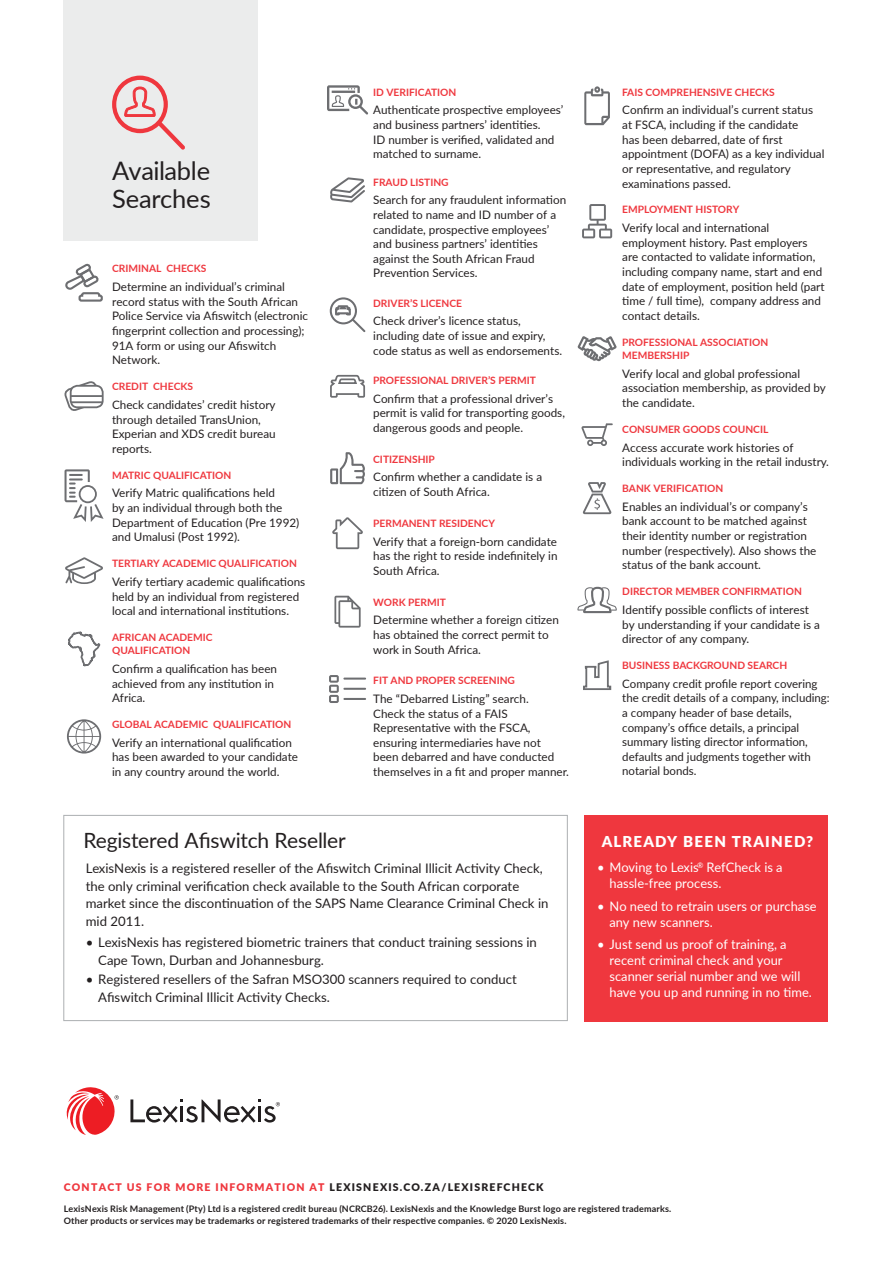
<style>
.page{position:relative;width:893px;height:1263px;background:#fff}
.page>*{position:absolute;margin:0;border:0;box-sizing:border-box;transform-origin:0 0}
.t1{font:25.5px/28.5px "Lato";letter-spacing:-.015em;color:#231f20}
.t2{font:21px "Lato";letter-spacing:-.01em;color:#231f20}
.t3{font:900 15px "Lato";letter-spacing:.08em;color:#fff}
.t4{font:13.2px/17.5px "Lato";color:#231f20}
.t5{font:13.2px/16px "Lato";color:#fff}
.t6{font:11.7px/14.5px "Lato";color:#231f20}
.t7{font:900 10.5px "Lato";letter-spacing:.12em;color:#231f20}
.t8{font:700 10.2px/13.2px "Lato";color:#ef373e}
.t9{font:700 9px/12px "Lato";letter-spacing:.015em;color:#231f20}
.s1{color:#ef373e}
</style>
<div class="page">
<div style="left:63px;top:0;width:195px;height:240px;background:#ebecec"></div>
<div style="left:63px;top:815px;width:505px;height:206px;border:1px solid #b1b4b6"></div>
<div style="left:584px;top:815px;width:244px;height:206px;background:#ef373e"></div>
<svg style="left:64px;top:381px;width:39px;height:30px"></svg>
<div style="left:70px;top:385px;width:34px;height:23px;border:2px solid #6d6e71;border-radius:7px"></div>
<svg style="left:65px;top:263px;width:38px;height:39px"></svg>
<svg style="left:65px;top:557px;width:38px;height:27px"></svg>
<svg style="left:65px;top:469px;width:39px;height:53px"></svg>
<svg style="left:68px;top:631px;width:33px;height:36px"></svg>
<svg style="left:583px;top:482px;width:28px;height:32px"></svg>
<svg style="left:583px;top:660px;width:29px;height:30px"></svg>
<svg style="left:582px;top:204px;width:30px;height:34px"></svg>
<svg style="left:577px;top:336px;width:40px;height:25px"></svg>
<svg style="left:581px;top:423px;width:32px;height:23px"></svg>
<svg style="left:67px;top:719px;width:34px;height:34px"></svg>
<svg style="left:584px;top:86px;width:26px;height:39px"></svg>
<svg style="left:577px;top:587px;width:40px;height:26px"></svg>
<svg style="left:330px;top:297px;width:35px;height:35px"></svg>
<svg style="left:327px;top:85px;width:41px;height:30px"></svg>
<svg style="left:330px;top:374px;width:35px;height:24px"></svg>
<svg style="left:330px;top:177px;width:35px;height:25px"></svg>
<svg style="left:330px;top:452px;width:35px;height:32px"></svg>
<svg style="left:332px;top:517px;width:31px;height:32px"></svg>
<svg style="left:329px;top:675px;width:37px;height:28px"></svg>
<svg style="left:334px;top:596px;width:27px;height:32px"></svg>
<svg style="left:112px;top:76px;width:73px;height:74px"></svg>
<svg style="left:130px;top:1099px;width:150px;height:24px"></svg>
<svg style="left:66px;top:1087px;width:53px;height:48px"></svg>
<h1 class="t1" style="left:112px;top:155px;width:100px">Available<br>Searches</h1>
<p class="t8" style="left:112px;top:262px;width:96px">CRIMINAL CHECKS</p>
<p class="t6" style="left:112px;top:279px;width:197px">Determine an individual’s criminal record status with the South African Police Service via Afiswitch (electronic fingerprint collection and processing); 91A form or using our Afiswitch Network.</p>
<p class="t8" style="left:112px;top:379px;width:83px">CREDIT CHECKS</p>
<p class="t6" style="left:112px;top:397px;width:165px">Check candidates’ credit history through detailed TransUnion,<br>Experian and XDS credit bureau reports.</p>
<p class="t8" style="left:112px;top:468px;width:121px">MATRIC QUALIFICATION</p>
<p class="t6" style="left:112px;top:485px;width:189px">Verify Matric qualifications held<br>by an individual through both the<br>Department of Education (Pre 1992) and Umalusi (Post 1992).</p>
<p class="t8" style="left:112px;top:556px;width:186px">TERTIARY ACADEMIC QUALIFICATION</p>
<p class="t6" style="left:112px;top:574px;width:195px">Verify tertiary academic qualifications held by an individual from registered local and international institutions.</p>
<p class="t8" style="left:112px;top:630px;width:102px">AFRICAN ACADEMIC<br>QUALIFICATION</p>
<p class="t6" style="left:112px;top:661px;width:166px">Confirm a qualification has been achieved from any institution in<br>Africa.</p>
<p class="t8" style="left:112px;top:717px;width:181px">GLOBAL ACADEMIC QUALIFICATION</p>
<p class="t6" style="left:112px;top:735px;width:188px">Verify an international qualification has been awarded to your candidate in any country around the world.</p>
<p class="t8" style="left:373px;top:85px;width:85px">ID VERIFICATION</p>
<p class="t6" style="left:373px;top:102px;width:192px">Authenticate prospective employees’ and business partners’ identities.<br>ID number is verified, validated and matched to surname.</p>
<p class="t8" style="left:373px;top:175px;width:77px">FRAUD LISTING</p>
<p class="t6" style="left:373px;top:192px;width:195px">Search for any fraudulent information related to name and ID number of a candidate, prospective employees’ and business partners’ identities against the South African Fraud<br>Prevention Services.</p>
<p class="t8" style="left:373px;top:296px;width:90px">DRIVER’S LICENCE</p>
<p class="t6" style="left:373px;top:313px;width:190px">Check driver’s licence status, including date of issue and expiry, code status as well as endorsements.</p>
<p class="t8" style="left:373px;top:373px;width:164px">PROFESSIONAL DRIVER’S PERMIT</p>
<p class="t6" style="left:373px;top:391px;width:193px">Confirm that a professional driver’s permit is valid for transporting goods, dangerous goods and people.</p>
<p class="t8" style="left:373px;top:452px;width:63px">CITIZENSHIP</p>
<p class="t6" style="left:373px;top:469px;width:170px">Confirm whether a candidate is a citizen of South Africa.</p>
<p class="t8" style="left:373px;top:516px;width:123px">PERMANENT RESIDENCY</p>
<p class="t6" style="left:373px;top:533px;width:186px;text-align:justify">Verify that a foreign-born candidate has the right to reside indefinitely in South Africa.</p>
<p class="t8" style="left:373px;top:595px;width:74px">WORK PERMIT</p>
<p class="t6" style="left:373px;top:612px;width:187px">Determine whether a foreign citizen has obtained the correct permit to work in South Africa.</p>
<p class="t8" style="left:373px;top:673px;width:143px">FIT AND PROPER SCREENING</p>
<p class="t6" style="left:373px;top:691px;width:197px">The “Debarred Listing” search.<br>Check the status of a FAIS<br>Representative with the FSCA, ensuring intermediaries have not been debarred and have conducted themselves in a fit and proper manner.</p>
<h2 class="t2" style="left:83px;top:826px;width:264px">Registered Afiswitch Reseller</h2>
<p class="t4" style="left:86px;top:859px;width:464px">LexisNexis is a registered reseller of the Afiswitch Criminal Illicit Activity Check, the only criminal verification check available to the South African corporate market since the discontinuation of the SAPS Name Clearance Criminal Check in mid 2011.</p>
<p class="t4" style="left:98px;top:933px;width:440px;text-indent:-12px">• LexisNexis has registered biometric trainers that conduct training sessions in<br>Cape Town, Durban and Johannesburg.</p>
<p class="t4" style="left:98px;top:970px;width:420px;text-indent:-12px">• Registered resellers of the Safran MSO300 scanners required to conduct<br>Afiswitch Criminal Illicit Activity Checks.</p>
<p class="t8" style="left:622px;top:85px;width:154px">FAIS COMPREHENSIVE CHECKS</p>
<p class="t6" style="left:622px;top:102px;width:204px">Confirm an individual’s current status at FSCA, including if the candidate<br>has been debarred, date of first appointment (DOFA) as a key individual or representative, and regulatory examinations passed.</p>
<p class="t8" style="left:622px;top:203px;width:119px">EMPLOYMENT HISTORY</p>
<p class="t6" style="left:622px;top:220px;width:204px">Verify local and international employment history. Past employers are contacted to validate information, including company name, start and end date of employment, position held (part time / full time), company address and contact details.</p>
<p class="t8" style="left:622px;top:335px;width:147px">PROFESSIONAL ASSOCIATION<br>MEMBERSHIP</p>
<p class="t6" style="left:622px;top:366px;width:205px">Verify local and global professional association membership, as provided by the candidate.</p>
<p class="t8" style="left:622px;top:422px;width:148px">CONSUMER GOODS COUNCIL</p>
<p class="t6" style="left:622px;top:439px;width:208px">Access accurate work histories of individuals working in the retail industry.</p>
<p class="t8" style="left:622px;top:481px;width:103px">BANK VERIFICATION</p>
<p class="t6" style="left:622px;top:499px;width:196px">Enables an individual’s or company’s bank account to be matched against their identity number or registration number (respectively). Also shows the status of the bank account.</p>
<p class="t8" style="left:622px;top:584px;width:181px">DIRECTOR MEMBER CONFIRMATION</p>
<p class="t6" style="left:622px;top:602px;width:199px">Identify possible conflicts of interest by understanding if your candidate is a director of any company.</p>
<p class="t8" style="left:622px;top:658px;width:166px">BUSINESS BACKGROUND SEARCH</p>
<p class="t6" style="left:622px;top:676px;width:209px">Company credit profile report covering the credit details of a company, including: a company header of base details, company’s office details, a principal summary listing director information, defaults and judgments together with notarial bonds.</p>
<p class="t3" style="left:602px;top:831px;width:213px">ALREADY BEEN TRAINED?</p>
<p class="t5" style="left:609px;top:859px;width:175px;text-indent:-12px">• Moving to Lexis<sup>®</sup> RefCheck is a hassle-free process.</p>
<p class="t5" style="left:609px;top:897px;width:209px;text-indent:-12px">• No need to retrain users or purchase any new scanners.</p>
<p class="t5" style="left:609px;top:935px;width:204px;text-indent:-12px">• Just send us proof of training, a recent criminal check and your scanner serial number and we will have you up and running in no time.</p>
<p class="t7" style="left:64px;top:1179px;width:481px"><span class="s1">CONTACT US FOR MORE INFORMATION AT</span> LEXISNEXIS.CO.ZA/LEXISREFCHECK</p>
<p class="t9" style="left:64px;top:1202px;width:609px">LexisNexis Risk Management (Pty) Ltd is a registered credit bureau (NCRCB26). LexisNexis and the Knowledge Burst logo are registered trademarks.<br>Other products or services may be trademarks or registered trademarks of their respective companies. © 2020 LexisNexis.</p>
</div>
